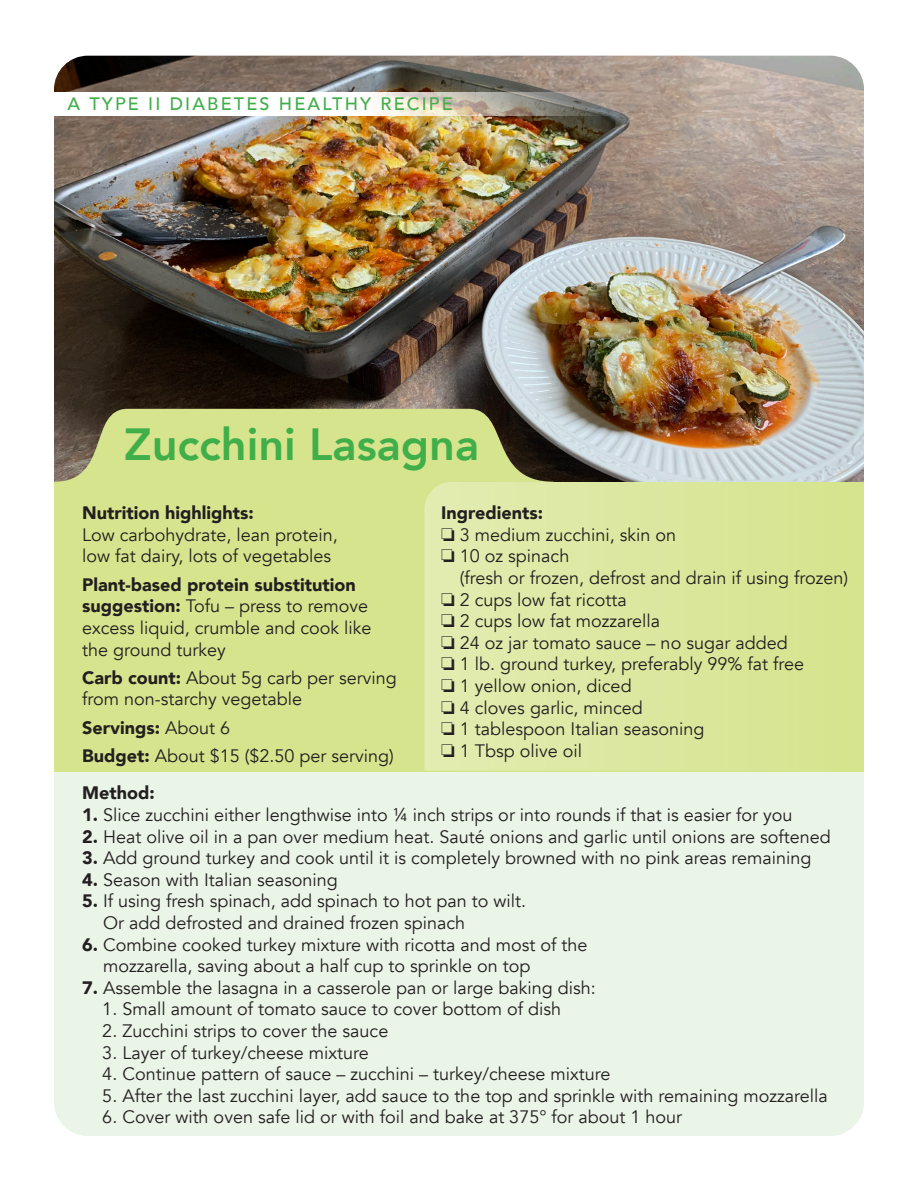
<style>
.page{position:relative;width:918px;height:1188px;background:#fff}
.page>*{position:absolute;margin:0;border:0;box-sizing:border-box;transform-origin:0 0}
.t1{font:800 45px "Avenir";color:#40ae49}
.t2{font:18px/21.6px "Avenir";color:#231f20}
.t3{font:900 18px "Avenir";color:#231f20}
.t4{font:500 18px "Avenir";letter-spacing:.12em;color:#40ae49}
.s1{font-weight:900}
.s2{font-weight:400}
</style>
<div class="page">
<div style="left:54px;top:705px;width:810px;height:431px;background:#eaf4e7;border-radius:34px"></div>
<img style="left:54px;top:56px;width:810px;height:426px">
<svg style="left:55px;top:409px;width:498px;height:73px;fill:#d6e48d"></svg>
<div style="left:54px;top:482px;width:810px;height:289px;background:#d6e48d"></div>
<svg style="left:424px;top:482px;width:308px;height:288px"></svg>
<svg style="left:54px;top:92px;width:638px;height:24px"></svg>
<p class="t4" style="left:68px;top:89px;width:387px">A TYPE II DIABETES HEALTHY RECIPE</p>
<p class="t1" style="left:124px;top:409px;width:357px">Zucchini Lasagna</p>
<p class="t2" style="left:82px;top:503px;width:257px"><span class="s1">Nutrition highlights:<br></span>Low carbohydrate, lean protein, low fat dairy, lots of vegetables</p>
<p class="t2" style="left:82px;top:574px;width:291px"><span class="s1">Plant-based protein substitution suggestion:</span> Tofu – press to remove excess liquid, crumble and cook like the ground turkey</p>
<p class="t2" style="left:82px;top:667px;width:316px"><span class="s1">Carb count:</span> About 5g carb per serving from non-starchy vegetable</p>
<p class="t3" style="left:82px;top:712px;width:150px">Servings: <span class="s2">About 6</span></p>
<p class="t2" style="left:82px;top:746px;width:313px"><span class="s1">Budget:</span> About $15 ($2.50 per serving)</p>
<p class="t3" style="left:441px;top:498px;width:104px">Ingredients:</p>
<p class="t2" style="left:441px;top:524px;width:236px">❏ 3 medium zucchini, skin on</p>
<p class="t2" style="left:460px;top:546px;width:390px;text-indent:-19px">❏ 10 oz spinach<br>(fresh or frozen, defrost and drain if using frozen)</p>
<p class="t2" style="left:441px;top:589px;width:187px">❏ 2 cups low fat ricotta</p>
<p class="t2" style="left:441px;top:611px;width:221px">❏ 2 cups low fat mozzarella</p>
<p class="t2" style="left:441px;top:632px;width:348px">❏ 24 oz jar tomato sauce – no sugar added</p>
<p class="t2" style="left:441px;top:654px;width:365px">❏ 1 lb. ground turkey, preferably 99% fat free</p>
<p class="t2" style="left:441px;top:675px;width:192px">❏ 1 yellow onion, diced</p>
<p class="t2" style="left:441px;top:697px;width:203px">❏ 4 cloves garlic, minced</p>
<p class="t2" style="left:441px;top:719px;width:265px">❏ 1 tablespoon Italian seasoning</p>
<p class="t2" style="left:441px;top:740px;width:143px">❏ 1 Tbsp olive oil</p>
<p class="t3" style="left:82px;top:778px;width:74px">Method:</p>
<p class="t2" style="left:82px;top:804px;width:712px"><span class="s1">1.</span> Slice zucchini either lengthwise into ¼ inch strips or into rounds if that is easier for you</p>
<p class="t2" style="left:82px;top:826px;width:750px"><span class="s1">2.</span> Heat olive oil in a pan over medium heat. Sauté onions and garlic until onions are softened</p>
<p class="t2" style="left:82px;top:848px;width:731px"><span class="s1">3.</span> Add ground turkey and cook until it is completely browned with no pink areas remaining</p>
<p class="t2" style="left:82px;top:869px;width:257px"><span class="s1">4.</span> Season with Italian seasoning</p>
<p class="t2" style="left:103px;top:891px;width:425px;text-indent:-21px"><span class="s1">5.</span> If using fresh spinach, add spinach to hot pan to wilt.<br>Or add defrosted and drained frozen spinach</p>
<p class="t2" style="left:103px;top:934px;width:486px;text-indent:-21px"><span class="s1">6.</span> Combine cooked turkey mixture with ricotta and most of the mozzarella, saving about a half cup to sprinkle on top</p>
<p class="t2" style="left:82px;top:977px;width:515px"><span class="s1">7.</span> Assemble the lasagna in a casserole pan or large baking dish:</p>
<p class="t2" style="left:102px;top:999px;width:460px">1. Small amount of tomato sauce to cover bottom of dish</p>
<p class="t2" style="left:102px;top:1020px;width:288px">2. Zucchini strips to cover the sauce</p>
<p class="t2" style="left:102px;top:1042px;width:268px">3. Layer of turkey/cheese mixture</p>
<p class="t2" style="left:102px;top:1064px;width:510px">4. Continue pattern of sauce – zucchini – turkey/cheese mixture</p>
<p class="t2" style="left:102px;top:1085px;width:727px">5. After the last zucchini layer, add sauce to the top and sprinkle with remaining mozzarella</p>
<p class="t2" style="left:102px;top:1107px;width:581px">6. Cover with oven safe lid or with foil and bake at 375° for about 1 hour</p>
</div>
